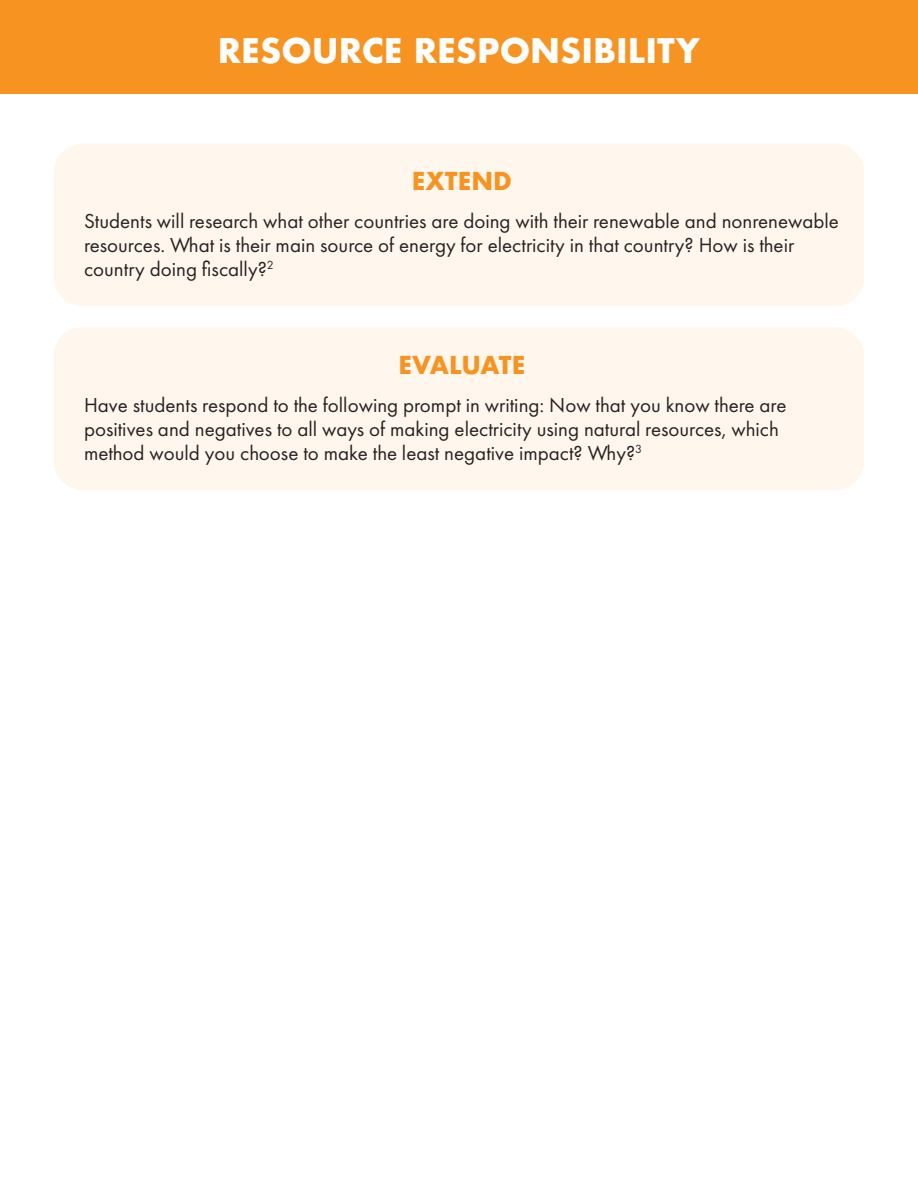
<style>
.page{position:relative;width:918px;height:1188px;background:#fff}
.page>*{position:absolute;margin:0;border:0;box-sizing:border-box;transform-origin:0 0}
.t1{font:700 33px "Futura";color:#fff}
.t2{font:700 24px "Futura";color:#f79320}
.t3{font:21px/24px "Futura PT";color:#272222}
</style>
<div class="page">
<div style="left:0;top:0;width:918px;height:94px;background:#f79320"></div>
<div style="left:54px;top:144px;width:810px;height:162px;background:#fff7ee;border-radius:28px"></div>
<div style="left:54px;top:327px;width:810px;height:163px;background:#fff7ee;border-radius:28px"></div>
<h1 class="t1" style="left:218px;top:27px;width:484px">RESOURCE RESPONSIBILITY</h1>
<p class="t2" style="left:412px;top:164px;width:102px">EXTEND</p>
<p class="t3" style="left:84px;top:209px;width:757px">Students will research what other countries are doing with their renewable and nonrenewable resources. What is their main source of energy for electricity in that country? How is their country doing fiscally?<sup>2</sup></p>
<p class="t2" style="left:399px;top:348px;width:128px">EVALUATE</p>
<p class="t3" style="left:84px;top:393px;width:704px">Have students respond to the following prompt in writing: Now that you know there are positives and negatives to all ways of making electricity using natural resources, which method would you choose to make the least negative impact? Why?<sup>3</sup></p>
</div>
